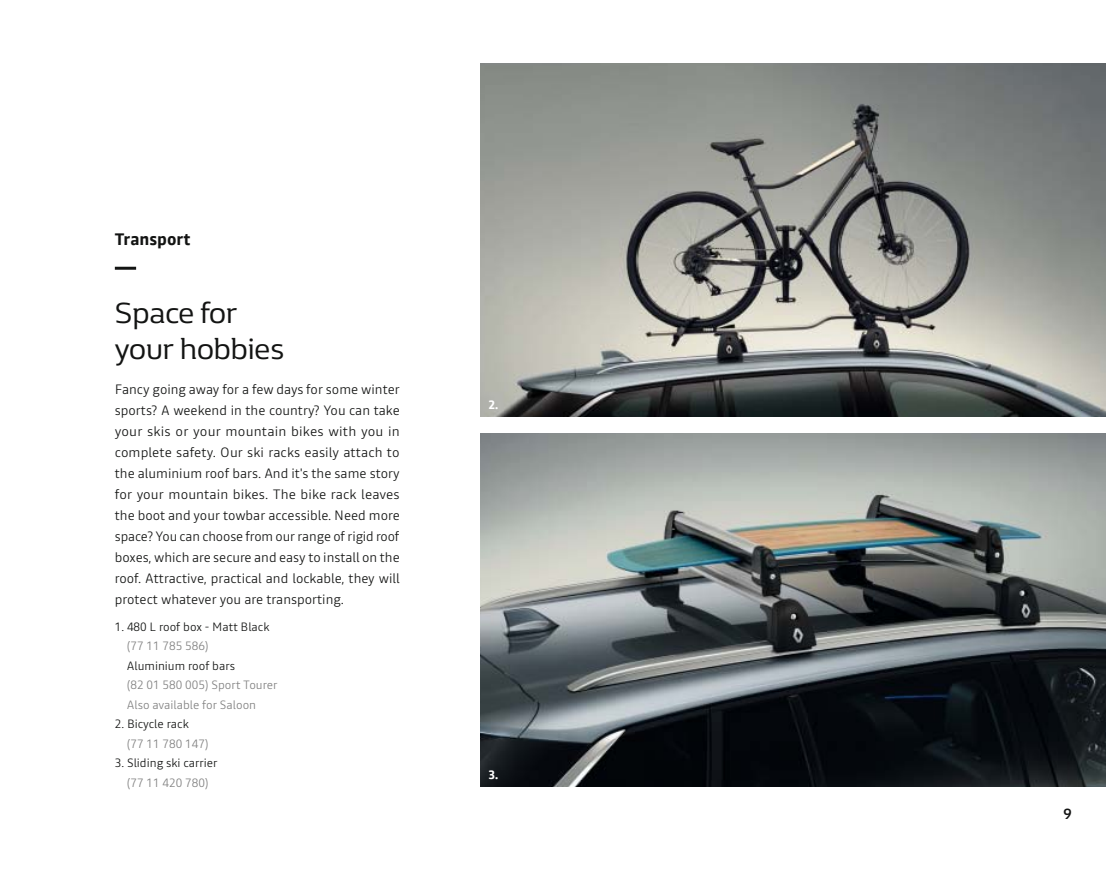
<style>
.page{position:relative;width:1106px;height:872px;background:#fff}
.page>*{position:absolute;margin:0;border:0;box-sizing:border-box;transform-origin:0 0}
.t1{font:30px/36px "Renault Life";color:#131413}
.t2{font:700 16.5px "Read";color:#131413}
.t3{font:500 15px "Read";color:#131413}
.t4{font:300 13.5px/21px "Read";color:#131413;text-align:justify}
.t5{font:300 12px/19.5px "Read";color:#818181}
.t6{font:300 12px "Read";color:#131413}
.t7{font:700 12px "Read";color:#fff}
</style>
<div class="page">
<img style="left:480px;top:434px;width:626px;height:353px">
<img style="left:480px;top:64px;width:626px;height:353px">
<hr style="left:115px;top:267px;width:21px;height:3px;background:#131413">
<p class="t2" style="left:115px;top:232px;width:77px">Transport</p>
<h1 class="t1" style="left:115px;top:297px;width:171px">Space for your hobbies</h1>
<p class="t4" style="left:115px;top:379px;width:286px">Fancy going away for a few days for some winter sports? A weekend in the country? You can take your skis or your mountain bikes with you in complete safety. Our ski racks easily attach to the aluminium roof bars. And it's the same story for your mountain bikes. The bike rack leaves the boot and your towbar accessible. Need more space? You can choose from our range of rigid roof boxes, which are secure and easy to install on the roof. Attractive, practical and lockable, they will protect whatever you are transporting.</p>
<p class="t6" style="left:115px;top:621px;width:156px">1. 480 L roof box - Matt Black</p>
<p class="t5" style="left:127px;top:637px;width:83px">(77 11 785 586)</p>
<p class="t6" style="left:127px;top:660px;width:110px">Aluminium roof bars</p>
<p class="t5" style="left:127px;top:676px;width:152px">(82 01 580 005) Sport Tourer<br>Also available for Saloon</p>
<p class="t6" style="left:115px;top:718px;width:76px">2. Bicycle rack</p>
<p class="t5" style="left:127px;top:734px;width:83px">(77 11 780 147)</p>
<p class="t6" style="left:115px;top:757px;width:104px">3. Sliding ski carrier</p>
<p class="t5" style="left:127px;top:773px;width:83px">(77 11 420 780)</p>
<p class="t7" style="left:488px;top:399px;width:11px">2.</p>
<p class="t7" style="left:488px;top:769px;width:11px">3.</p>
<p class="t3" style="left:1063px;top:806px;width:10px">9</p>
</div>
